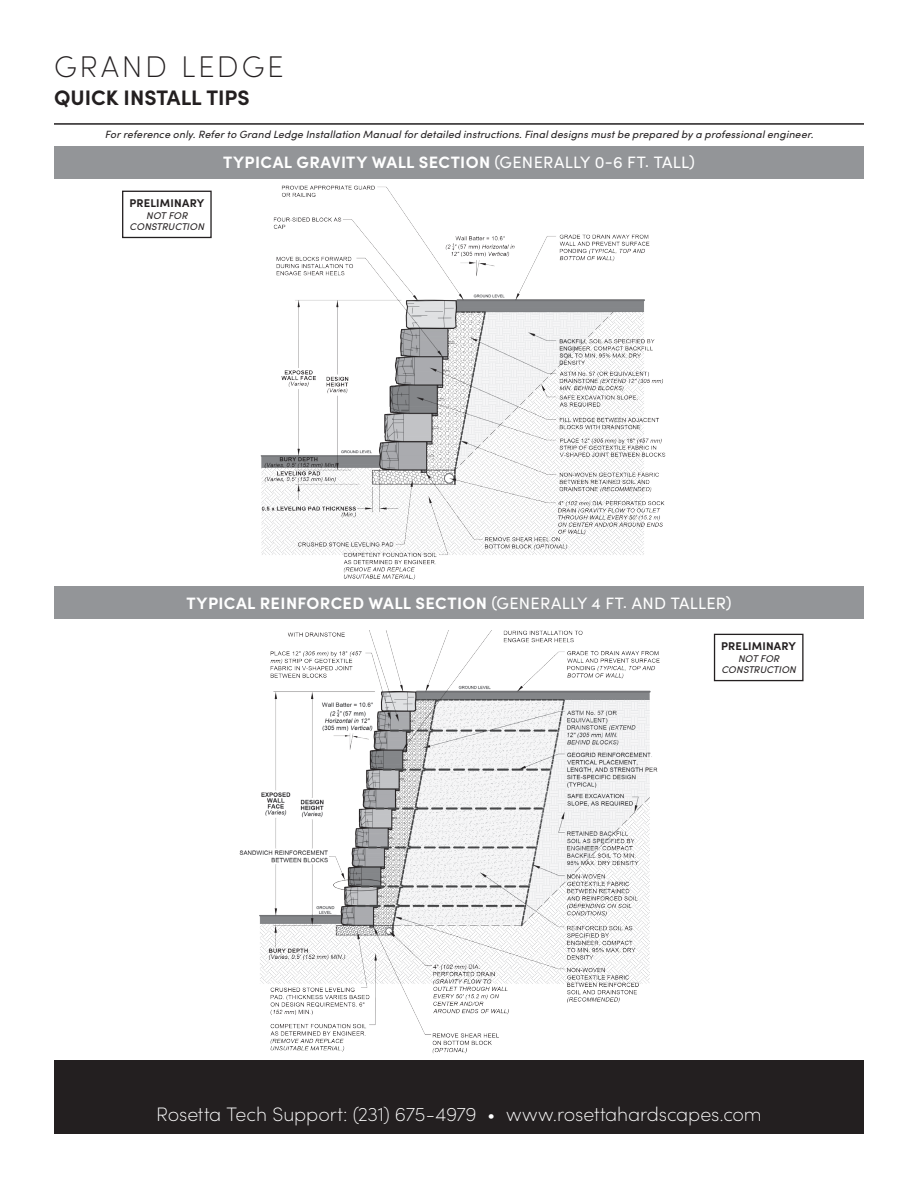
<style>
.page{position:relative;width:918px;height:1188px;background:#fff}
.page>*{position:absolute;margin:0;border:0;box-sizing:border-box;transform-origin:0 0}
.t1{font:200 30px "Sofia Pro";letter-spacing:.095em;color:#231f20}
.t2{font:700 21px "Sofia Pro";letter-spacing:-.005em;color:#231f20}
.t3{font:200 19.5px "Sofia Pro";letter-spacing:-.005em;color:#fff}
.t4{font:700 16.5px "Sofia Pro";letter-spacing:.025em;color:#fff}
.t5{font:700 11.25px "Sofia Pro";letter-spacing:.02em;color:#231f20}
.t6{font:italic 10.5px "Sofia Pro";letter-spacing:.015em;color:#231f20}
.t7{font:italic 9.75px/11.7px "Sofia Pro";letter-spacing:.015em;color:#231f20;text-align:center}
.s1{font-weight:400}
</style>
<div class="page">
<img style="left:239px;top:631px;width:421px;height:423px">
<div style="left:54px;top:146px;width:810px;height:32px;background:#939598"></div>
<div style="left:714px;top:634px;width:90px;height:47px;border:1px solid #231f20"></div>
<div style="left:54px;top:586px;width:810px;height:33px;background:#939598"></div>
<div style="left:122px;top:191px;width:90px;height:47px;border:1px solid #231f20"></div>
<img style="left:260px;top:185px;width:406px;height:395px">
<hr style="left:54px;top:123px;width:810px;height:2px;background:#231f20">
<div style="left:54px;top:1060px;width:810px;height:74px;background:#231f20"></div>
<p class="t1" style="left:54px;top:44px;width:231px">GRAND LEDGE</p>
<p class="t2" style="left:54px;top:81px;width:197px">QUICK INSTALL TIPS</p>
<p class="t6" style="left:105px;top:126px;width:710px">For reference only. Refer to Grand Ledge Installation Manual for detailed instructions. Final designs must be prepared by a professional engineer.</p>
<p class="t5" style="left:129px;top:194px;width:76px">PRELIMINARY</p>
<p class="t7" style="left:130px;top:209px;width:76px">NOT FOR<br>CONSTRUCTION</p>
<p class="t4" style="left:223px;top:150px;width:474px">TYPICAL GRAVITY WALL SECTION <span class="s1">(GENERALLY 0-6 FT. TALL)</span></p>
<p class="t4" style="left:186px;top:590px;width:547px">TYPICAL REINFORCED WALL SECTION <span class="s1">(GENERALLY 4 FT. AND TALLER)</span></p>
<p class="t5" style="left:721px;top:637px;width:76px">PRELIMINARY</p>
<p class="t7" style="left:721px;top:652px;width:76px">NOT FOR<br>CONSTRUCTION</p>
<p class="t3" style="left:156px;top:1100px;width:607px">Rosetta Tech Support: (231) 675-4979 • www.rosettahardscapes.com</p>
</div>
